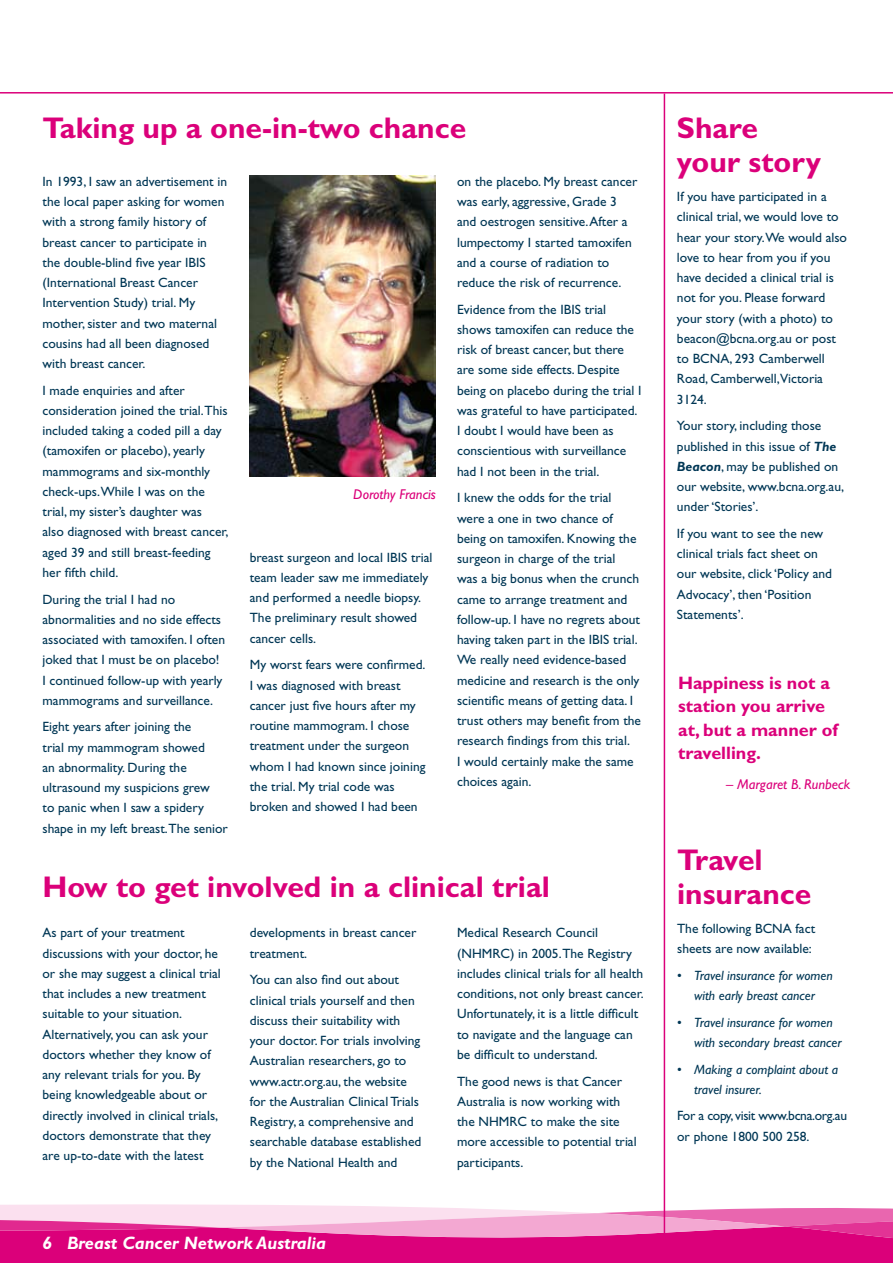
<style>
.page{position:relative;width:893px;height:1263px;background:#fff}
.page>*{position:absolute;margin:0;border:0;box-sizing:border-box;transform-origin:0 0}
.t1{font:700 30px/34.5px "Gill Sans";color:#db007a}
.t2{font:700 18px/23.2px "Gill Sans";color:#db007a}
.t3{font:italic 700 18px "Gill Sans";color:#fff}
.t4{font:italic 14.25px "Gill Sans";color:#db007a}
.t5{font:13.5px/20.2px "Gill Sans";color:#003755}
.t6{font:italic 13.5px/20.2px "Gill Sans";color:#003755}
.t7{font:13.5px/20.2px "Gill Sans";letter-spacing:-.025em;color:#003755}
.s1{font-weight:700;font-style:italic}
.s2{font-style:normal}
</style>
<div class="page">
<hr style="left:0;top:92px;width:893px;height:2px;background:#db007a">
<hr style="left:664px;top:94px;width:1px;height:1156px;background:#db007a">
<img style="left:250px;top:175px;width:185px;height:301px">
<svg style="left:0;top:1201px;width:893px;height:62px;background:#e85eab"></svg>
<h1 class="t1" style="left:43px;top:110px;width:425px">Taking up a one-in-two chance</h1>
<p class="t5" style="left:43px;top:171px;width:186px">In 1993, I saw an advertisement in the local paper asking for women with a strong family history of breast cancer to participate in the double-blind five year IBIS (International Breast Cancer<br>Intervention Study) trial. My mother, sister and two maternal cousins had all been diagnosed with breast cancer.</p>
<p class="t5" style="left:43px;top:380px;width:187px">I made enquiries and after consideration joined the trial.This included taking a coded pill a day (tamoxifen or placebo), yearly mammograms and six-monthly check-ups.While I was on the trial, my sister’s daughter was<br>also diagnosed with breast cancer, aged 39 and still breast-feeding her fifth child.</p>
<p class="t5" style="left:43px;top:589px;width:184px">During the trial I had no abnormalities and no side effects associated with tamoxifen. I often joked that I must be on placebo!<br>I continued follow-up with yearly mammograms and surveillance.</p>
<p class="t5" style="left:43px;top:717px;width:187px">Eight years after joining the<br>trial my mammogram showed<br>an abnormality. During the ultrasound my suspicions grew<br>to panic when I saw a spidery shape in my left breast.The senior</p>
<p class="t5" style="left:457px;top:171px;width:182px">on the placebo. My breast cancer was early, aggressive, Grade 3 and oestrogen sensitive. After a lumpectomy I started tamoxifen and a course of radiation to reduce the risk of recurrence.</p>
<p class="t5" style="left:457px;top:299px;width:186px">Evidence from the IBIS trial shows tamoxifen can reduce the risk of breast cancer, but there are some side effects. Despite being on placebo during the trial I was grateful to have participated.<br>I doubt I would have been as conscientious with surveillance had I not been in the trial.</p>
<p class="t5" style="left:457px;top:488px;width:185px">I knew the odds for the trial were a one in two chance of being on tamoxifen. Knowing the surgeon in charge of the trial<br>was a big bonus when the crunch came to arrange treatment and follow-up. I have no regrets about having taken part in the IBIS trial.<br>We really need evidence-based medicine and research is the only scientific means of getting data. I trust others may benefit from the research findings from this trial.<br>I would certainly make the same choices again.</p>
<p class="t4" style="left:353px;top:486px;width:84px">Dorothy Francis</p>
<p class="t5" style="left:250px;top:547px;width:184px">breast surgeon and local IBIS trial team leader saw me immediately and performed a needle biopsy.<br>The preliminary result showed cancer cells.</p>
<p class="t5" style="left:250px;top:655px;width:177px">My worst fears were confirmed.<br>I was diagnosed with breast cancer just five hours after my routine mammogram. I chose treatment under the surgeon whom I had known since joining the trial. My trial code was broken and showed I had been</p>
<h1 class="t1" style="left:43px;top:869px;width:509px">How to get involved in a clinical trial</h1>
<p class="t5" style="left:43px;top:923px;width:180px">As part of your treatment discussions with your doctor, he or she may suggest a clinical trial that includes a new treatment suitable to your situation.<br>Alternatively, you can ask your doctors whether they know of any relevant trials for you. By being knowledgeable about or directly involved in clinical trials, doctors demonstrate that they are up-to-date with the latest</p>
<p class="t5" style="left:250px;top:923px;width:168px">developments in breast cancer treatment.</p>
<p class="t5" style="left:250px;top:969px;width:173px">You can also find out about clinical trials yourself and then discuss their suitability with your doctor. For trials involving<br>Australian researchers, go to www.actr.org.au, the website for the Australian Clinical Trials<br>Registry, a comprehensive and searchable database established by the National Health and</p>
<h2 class="t3" style="left:67px;top:1233px;width:261px">Breast Cancer Network Australia</h2>
<p class="t5" style="left:457px;top:923px;width:188px">Medical Research Council (NHMRC) in 2005.The Registry includes clinical trials for all health conditions, not only breast cancer.<br>Unfortunately, it is a little difficult to navigate and the language can be difficult to understand.</p>
<p class="t5" style="left:457px;top:1071px;width:181px">The good news is that Cancer<br>Australia is now working with the NHMRC to make the site more accessible to potential trial participants.</p>
<h1 class="t1" style="left:677px;top:110px;width:146px">Share your story</h1>
<p class="t5" style="left:677px;top:186px;width:172px">If you have participated in a clinical trial, we would love to hear your story.We would also love to hear from you if you have decided a clinical trial is not for you. Please forward your story (with a photo) to beacon@bcna.org.au or post to BCNA, 293 Camberwell<br>Road, Camberwell,Victoria<br>3124.</p>
<p class="t5" style="left:677px;top:416px;width:169px">Your story, including those published in this issue of <span class="s1">The<br>Beacon</span>, may be published on our website, www.bcna.org.au, under ‘Stories’.</p>
<p class="t5" style="left:677px;top:523px;width:157px">If you want to see the new clinical trials fact sheet on our website, click ‘Policy and<br>Advocacy’, then ‘Position<br>Statements’.</p>
<h2 class="t2" style="left:678px;top:671px;width:161px">Happiness is not a station you arrive at, but a manner of travelling.</h2>
<p class="t4" style="left:726px;top:776px;width:126px">– Margaret B. Runbeck</p>
<h1 class="t1" style="left:677px;top:842px;width:136px">Travel insurance</h1>
<p class="t5" style="left:677px;top:918px;width:139px">The following BCNA fact sheets are now available:</p>
<p class="t6" style="left:677px;top:965px;width:157px;text-align:center"><span class="s2">•</span> Travel insurance for women with early breast cancer</p>
<p class="t6" style="left:694px;top:1012px;width:149px;text-indent:-17px"><span class="s2">•</span> Travel insurance for women with secondary breast cancer</p>
<p class="t6" style="left:694px;top:1059px;width:146px;text-indent:-17px"><span class="s2">•</span> Making a complaint about a travel insurer.</p>
<p class="t7" style="left:677px;top:1106px;width:171px">For a copy, visit www.bcna.org.au or phone 1800 500 258.</p>
</div>
